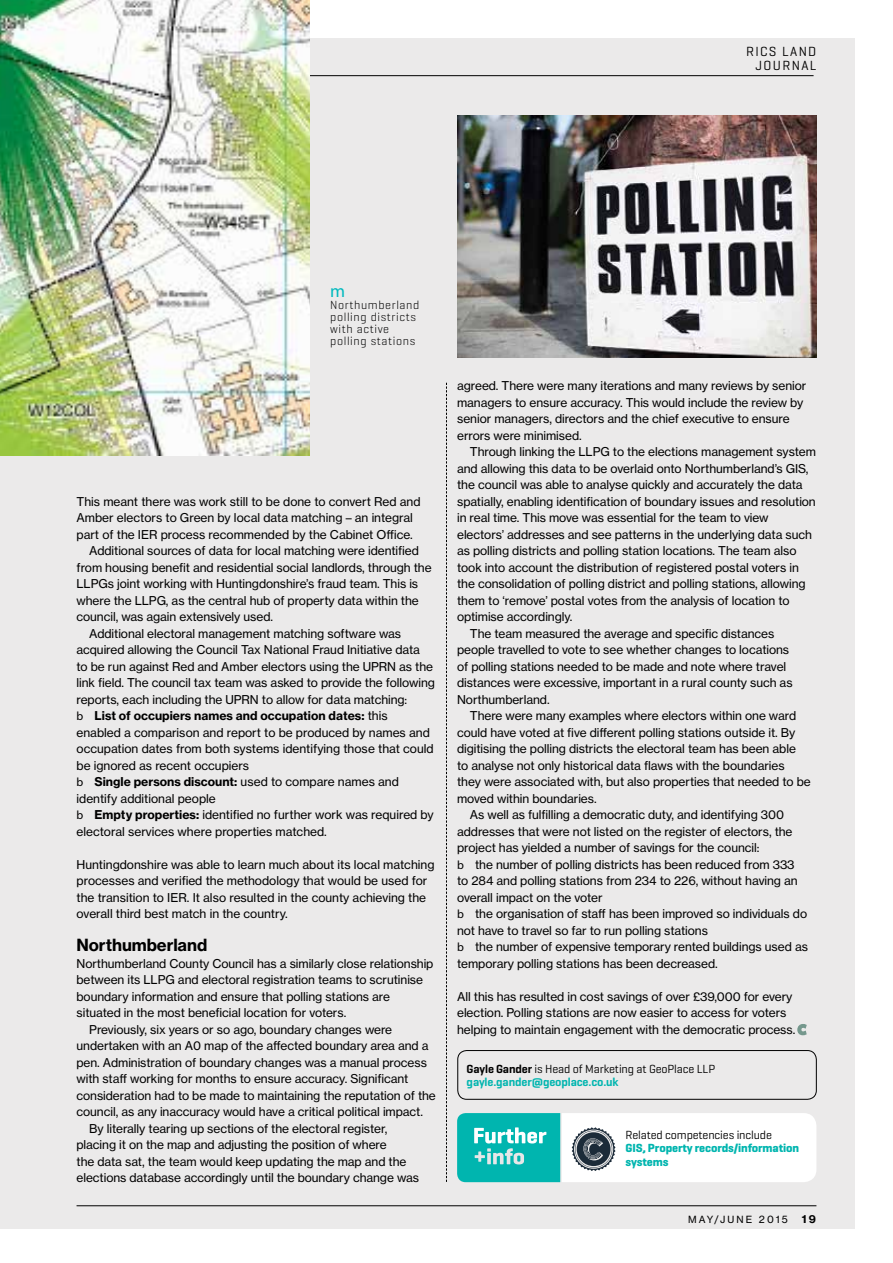
<style>
.page{position:relative;width:893px;height:1263px;background:#fff}
.page>*{position:absolute;margin:0;border:0;box-sizing:border-box;transform-origin:0 0}
.t1{font:18px "Myriad Pro";color:#00b9be}
.t2{font:16.5px "N Haas Grotesk TX Std 75 Bd";letter-spacing:-.005em;color:#000}
.t3{font:13.5px/13.5px "Geogrotesque";letter-spacing:.1em;color:#000;text-align:right}
.t4{font:12px/16.5px "N Haas Grotesk TX Std 55 Rg";letter-spacing:-.005em;color:#000}
.t5{font:12px/13.5px "Geogrotesque";letter-spacing:-.01em;color:#000}
.t6{font:12px "N Haas Grotesk TX Std 75 Bd";color:#000}
.t7{font:300 12px/12px "Geogrotesque";letter-spacing:.05em;color:#000}
.t8{font:700 12px/13.5px "Geogrotesque";letter-spacing:-.01em;color:#00b5af}
.t9{font:10.5px "N Haas Grotesk TX Std 75 Bd";color:#000}
.t10{font:9.75px "N Haas Grotesk TX Std 55 Rg";letter-spacing:.215em;color:#000}
.s1{font-family:"Myriad Pro"}
.s2{font-family:"N Haas Grotesk TX Std 55 Rg"}
.s3{font-family:"N Haas Grotesk TX Std 75 Bd"}
.s4{font-family:"Myriad Pro";color:#75988d}
.s5{font-weight:600}
.s6{font-weight:600;color:#00b5af}
</style>
<div class="page">
<div style="left:0;top:38px;width:855px;height:1191px;background:#ebeaea"></div>
<hr style="left:77px;top:1205px;width:739px;height:1px;background:#000">
<hr style="left:309px;top:75px;width:505px;height:1px;background:#000">
<svg style="left:797px;top:1024px;width:10px;height:12px"></svg>
<div style="left:457px;top:1050px;width:360px;height:50px;border:1px solid #000;border-radius:9px"></div>
<svg style="left:446px;top:383px;width:1px;height:799px"></svg>
<svg style="left:457px;top:1113px;width:359px;height:69px;background:#b4e2e1"></svg>
<img style="left:0;top:0;width:309px;height:455px">
<img style="left:457px;top:115px;width:359px;height:242px">
<p class="t3" style="left:746px;top:45px;width:72px">RICS Land<br>JOURNAL</p>
<h1 class="t1" style="left:330px;top:280px;width:17px">m</h1>
<p class="t7" style="left:330px;top:298px;width:91px">Northumberland polling districts with active polling stations</p>
<p class="t4" style="left:77px;top:493px;width:345px">This meant there was work still to be done to convert Red and</p>
<p class="t4" style="left:77px;top:509px;width:338px">Amber electors to Green by local data matching – an integral</p>
<p class="t4" style="left:77px;top:526px;width:338px">part of the IER process recommended by the Cabinet Office.</p>
<p class="t4" style="left:89px;top:542px;width:331px">Additional sources of data for local matching were identified</p>
<p class="t4" style="left:77px;top:559px;width:357px">from housing benefit and residential social landlords, through the</p>
<p class="t4" style="left:77px;top:575px;width:343px">LLPGs joint working with Huntingdonshire’s fraud team. This is</p>
<p class="t4" style="left:77px;top:592px;width:344px">where the LLPG, as the central hub of property data within the</p>
<p class="t4" style="left:77px;top:608px;width:198px">council, was again extensively used.</p>
<p class="t4" style="left:89px;top:625px;width:313px">Additional electoral management matching software was</p>
<p class="t4" style="left:77px;top:641px;width:345px">acquired allowing the Council Tax National Fraud Initiative data</p>
<p class="t4" style="left:77px;top:658px;width:358px">to be run against Red and Amber electors using the UPRN as the</p>
<p class="t4" style="left:77px;top:674px;width:360px">link field. The council tax team was asked to provide the following</p>
<p class="t4" style="left:77px;top:691px;width:332px">reports, each including the UPRN to allow for data matching:</p>
<p class="t6" style="left:77px;top:708px;width:313px"><span class="s1">b</span> List of occupiers names and occupation dates: <span class="s2">this</span></p>
<p class="t4" style="left:77px;top:724px;width:359px">enabled a comparison and report to be produced by names and occupation dates from both systems identifying those that could be ignored as recent occupiers</p>
<p class="t6" style="left:77px;top:774px;width:324px"><span class="s1">b</span> Single persons discount: <span class="s2">used to compare names and</span></p>
<p class="t4" style="left:77px;top:790px;width:359px">identify additional people<br><span class="s1">b</span> <span class="s3">Empty properties:</span> identified no further work was required by electoral services where properties matched.</p>
<p class="t4" style="left:77px;top:856px;width:359px">Huntingdonshire was able to learn much about its local matching processes and verified the methodology that would be used for the transition to IER. It also resulted in the county achieving the overall third best match in the country.</p>
<h2 class="t2" style="left:77px;top:935px;width:132px">Northumberland</h2>
<p class="t4" style="left:77px;top:955px;width:358px">Northumberland County Council has a similarly close relationship</p>
<p class="t4" style="left:77px;top:971px;width:348px">between its LLPG and electoral registration teams to scrutinise</p>
<p class="t4" style="left:77px;top:988px;width:315px">boundary information and ensure that polling stations are</p>
<p class="t4" style="left:77px;top:1004px;width:271px">situated in the most beneficial location for voters.</p>
<p class="t4" style="left:89px;top:1021px;width:304px">Previously, six years or so ago, boundary changes were</p>
<p class="t4" style="left:77px;top:1037px;width:353px">undertaken with an A0 map of the affected boundary area and a</p>
<p class="t4" style="left:77px;top:1054px;width:352px">pen. Administration of boundary changes was a manual process</p>
<p class="t4" style="left:77px;top:1070px;width:333px">with staff working for months to ensure accuracy. Significant</p>
<p class="t4" style="left:77px;top:1087px;width:361px">consideration had to be made to maintaining the reputation of the</p>
<p class="t4" style="left:77px;top:1103px;width:348px">council, as any inaccuracy would have a critical political impact.</p>
<p class="t4" style="left:89px;top:1120px;width:300px">By literally tearing up sections of the electoral register,</p>
<p class="t4" style="left:77px;top:1136px;width:312px">placing it on the map and adjusting the position of where</p>
<p class="t4" style="left:77px;top:1153px;width:331px">the data sat, the team would keep updating the map and the</p>
<p class="t4" style="left:77px;top:1169px;width:344px">elections database accordingly until the boundary change was</p>
<p class="t4" style="left:457px;top:377px;width:351px">agreed. There were many iterations and many reviews by senior managers to ensure accuracy. This would include the review by senior managers, directors and the chief executive to ensure errors were minimised.</p>
<p class="t4" style="left:470px;top:443px;width:348px">Through linking the LLPG to the elections management system</p>
<p class="t4" style="left:457px;top:460px;width:353px">and allowing this data to be overlaid onto Northumberland’s GIS,</p>
<p class="t4" style="left:457px;top:476px;width:347px">the council was able to analyse quickly and accurately the data</p>
<p class="t4" style="left:457px;top:493px;width:360px">spatially, enabling identification of boundary issues and resolution</p>
<p class="t4" style="left:457px;top:509px;width:313px">in real time. This move was essential for the team to view</p>
<p class="t4" style="left:457px;top:526px;width:356px">electors’ addresses and see patterns in the underlying data such</p>
<p class="t4" style="left:457px;top:542px;width:341px">as polling districts and polling station locations. The team also</p>
<p class="t4" style="left:457px;top:559px;width:343px">took into account the distribution of registered postal voters in</p>
<p class="t4" style="left:457px;top:575px;width:350px">the consolidation of polling district and polling stations, allowing</p>
<p class="t4" style="left:457px;top:592px;width:334px">them to ‘remove’ postal votes from the analysis of location to</p>
<p class="t4" style="left:457px;top:608px;width:117px">optimise accordingly.</p>
<p class="t4" style="left:470px;top:625px;width:306px">The team measured the average and specific distances</p>
<p class="t4" style="left:457px;top:641px;width:334px">people travelled to vote to see whether changes to locations</p>
<p class="t4" style="left:457px;top:658px;width:331px">of polling stations needed to be made and note where travel</p>
<p class="t4" style="left:457px;top:674px;width:337px">distances were excessive, important in a rural county such as</p>
<p class="t4" style="left:457px;top:691px;width:94px">Northumberland.</p>
<p class="t4" style="left:470px;top:707px;width:328px">There were many examples where electors within one ward</p>
<p class="t4" style="left:457px;top:724px;width:340px">could have voted at five different polling stations outside it. By</p>
<p class="t4" style="left:457px;top:740px;width:340px">digitising the polling districts the electoral team has been able</p>
<p class="t4" style="left:457px;top:757px;width:329px">to analyse not only historical data flaws with the boundaries</p>
<p class="t4" style="left:457px;top:773px;width:355px">they were associated with, but also properties that needed to be</p>
<p class="t4" style="left:457px;top:790px;width:141px">moved within boundaries.</p>
<p class="t4" style="left:470px;top:806px;width:316px">As well as fulfilling a democratic duty, and identifying 300</p>
<p class="t4" style="left:457px;top:823px;width:337px">addresses that were not listed on the register of electors, the</p>
<p class="t4" style="left:457px;top:839px;width:304px">project has yielded a number of savings for the council:</p>
<p class="t4" style="left:457px;top:856px;width:339px"><span class="s1">b</span> the number of polling districts has been reduced from 333</p>
<p class="t4" style="left:457px;top:872px;width:342px">to 284 and polling stations from 234 to 226, without having an</p>
<p class="t4" style="left:457px;top:889px;width:147px">overall impact on the voter</p>
<p class="t4" style="left:457px;top:905px;width:352px"><span class="s1">b</span> the organisation of staff has been improved so individuals do</p>
<p class="t4" style="left:457px;top:922px;width:252px">not have to travel so far to run polling stations</p>
<p class="t4" style="left:457px;top:938px;width:352px"><span class="s1">b</span> the number of expensive temporary rented buildings used as</p>
<p class="t4" style="left:457px;top:955px;width:262px">temporary polling stations has been decreased.</p>
<p class="t4" style="left:457px;top:988px;width:350px">All this has resulted in cost savings of over £39,000 for every election. Polling stations are now easier to access for voters helping to maintain engagement with the democratic process. <span class="s4">C</span></p>
<p class="t5" style="left:467px;top:1061px;width:250px"><span class="s5">Gayle Gander</span> is Head of Marketing at GeoPlace LLP <span class="s6">gayle.gander@geoplace.co.uk</span></p>
<p class="t5" style="left:625px;top:1127px;width:148px">Related competencies include</p>
<p class="t8" style="left:625px;top:1141px;width:175px">GIS, Property records/information systems</p>
<p class="t10" style="left:688px;top:1214px;width:101px">may/june 2015</p>
<p class="t9" style="left:802px;top:1213px;width:16px">19</p>
</div>
